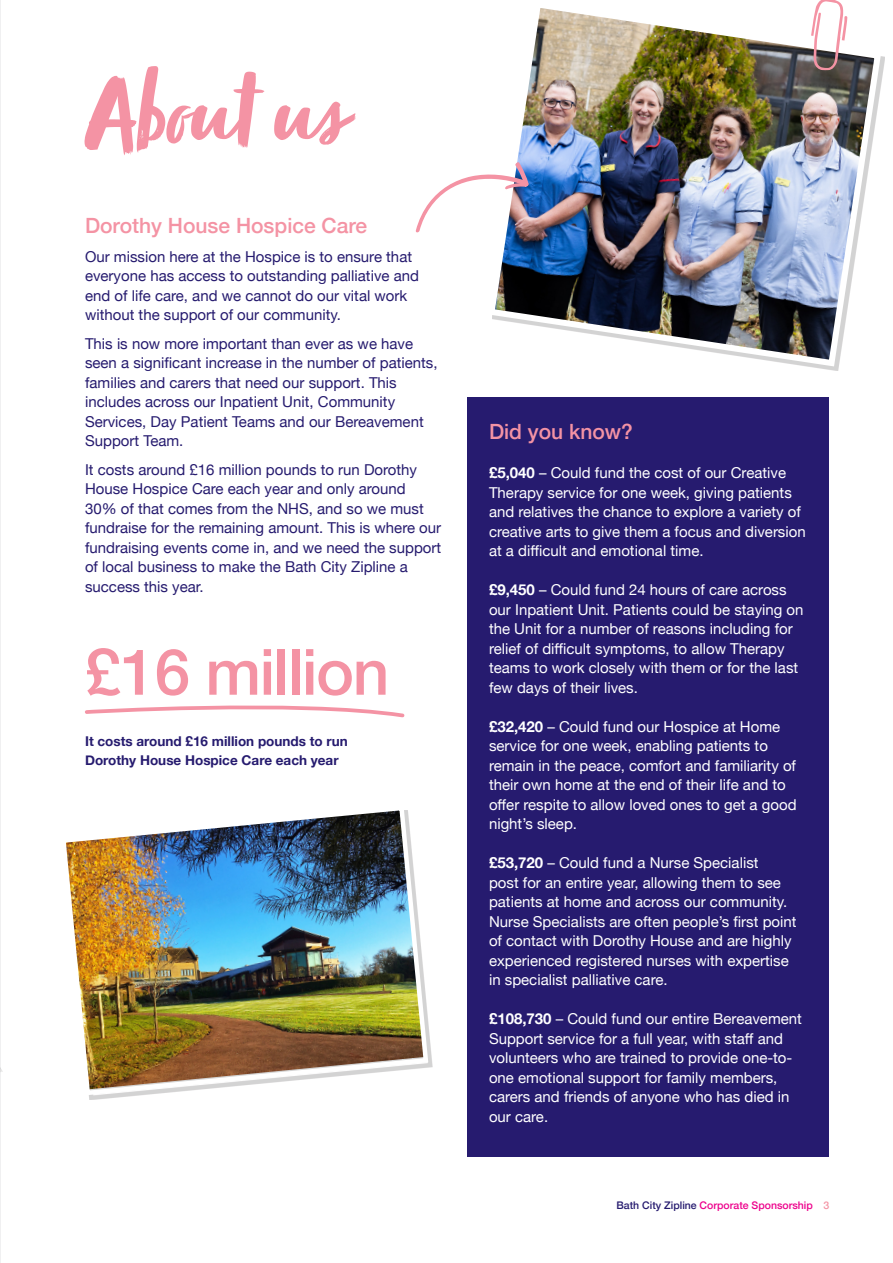
<style>
.page{position:relative;width:893px;height:1263px;background:#fff}
.page>*{position:absolute;margin:0;border:0;box-sizing:border-box;transform-origin:0 0}
.Page_title{font:105px "Zooja";color:#f493a4}
.t1{font:500 63.9px "Helvetica Neue";letter-spacing:-.02em;color:#f493a4}
.B_head{font:500 21px "Helvetica Neue";color:#f493a4}
.Body_text{font:15px/19.5px "Helvetica Neue";color:#fff}
.Body_text-2{font:15px/19.5px "Helvetica Neue";color:#261b6f}
.Helvetica_base{font:700 13.5px/19.5px "Helvetica Neue";color:#261b6f}
.t2{font:500 10.5px "Helvetica Neue";color:#ed028c}
.s1{font-weight:700}
.s2{color:#261b6f}
.s3{color:#f493a4}
</style>
<div class="page">
<hr style="left:0;top:0;width:1px;height:1263px;background:#b4b5ba">
<img style="left:0;top:484px;width:100px;height:779px">
<svg style="left:83px;top:700px;width:322px;height:20px"></svg>
<img style="left:59px;top:803px;width:372px;height:295px">
<div style="left:468px;top:398px;width:361px;height:759px;background:#261b6f"></div>
<img style="left:492px;top:8px;width:392px;height:362px">
<svg style="left:415px;top:160px;width:116px;height:74px"></svg>
<svg style="left:811px;top:0;width:36px;height:70px"></svg>
<p class="Page_title" style="left:85px;top:59px;width:261px">About us</p>
<p class="B_head" style="left:85px;top:209px;width:284px">Dorothy House Hospice Care</p>
<p class="Body_text-2" style="left:85px;top:247px;width:335px">Our mission here at the Hospice is to ensure that everyone has access to outstanding palliative and end of life care, and we cannot do our vital work without the support of our community.</p>
<p class="Body_text-2" style="left:85px;top:334px;width:354px">This is now more important than ever as we have seen a significant increase in the number of patients, families and carers that need our support. This includes across our Inpatient Unit, Community Services, Day Patient Teams and our Bereavement Support Team.</p>
<p class="Body_text-2" style="left:85px;top:460px;width:358px">It costs around £16 million pounds to run Dorothy House Hospice Care each year and only around<br>30% of that comes from the NHS, and so we must fundraise for the remaining amount. This is where our fundraising events come in, and we need the support of local business to make the Bath City Zipline a success this year.</p>
<p class="t1" style="left:85px;top:621px;width:306px">£16 million</p>
<p class="Helvetica_base" style="left:85px;top:731px;width:264px">It costs around £16 million pounds to run<br>Dorothy House Hospice Care each year</p>
<p class="B_head" style="left:489px;top:415px;width:145px">Did you know?</p>
<p class="Body_text" style="left:489px;top:464px;width:318px"><span class="s1">£5,040</span> – Could fund the cost of our Creative Therapy service for one week, giving patients and relatives the chance to explore a variety of creative arts to give them a focus and diversion at a difficult and emotional time.</p>
<p class="Body_text" style="left:489px;top:581px;width:316px"><span class="s1">£9,450</span> – Could fund 24 hours of care across our Inpatient Unit. Patients could be staying on the Unit for a number of reasons including for relief of difficult symptoms, to allow Therapy teams to work closely with them or for the last few days of their lives.</p>
<p class="Body_text" style="left:489px;top:718px;width:309px"><span class="s1">£32,420</span> – Could fund our Hospice at Home service for one week, enabling patients to remain in the peace, comfort and familiarity of their own home at the end of their life and to offer respite to allow loved ones to get a good night’s sleep.</p>
<p class="Body_text" style="left:489px;top:854px;width:309px"><span class="s1">£53,720</span> – Could fund a Nurse Specialist<br>post for an entire year, allowing them to see patients at home and across our community.<br>Nurse Specialists are often people’s first point of contact with Dorothy House and are highly experienced registered nurses with expertise in specialist palliative care.</p>
<p class="Body_text" style="left:489px;top:1010px;width:314px"><span class="s1">£108,730</span> – Could fund our entire Bereavement Support service for a full year, with staff and volunteers who are trained to provide one-to&shy;one emotional support for family members, carers and friends of anyone who has died in our care.</p>
<p class="t2" style="left:617px;top:1197px;width:214px"><span class="s2">Bath City Zipline</span> Corporate Sponsorship <span class="s3">3</span></p>
</div>
